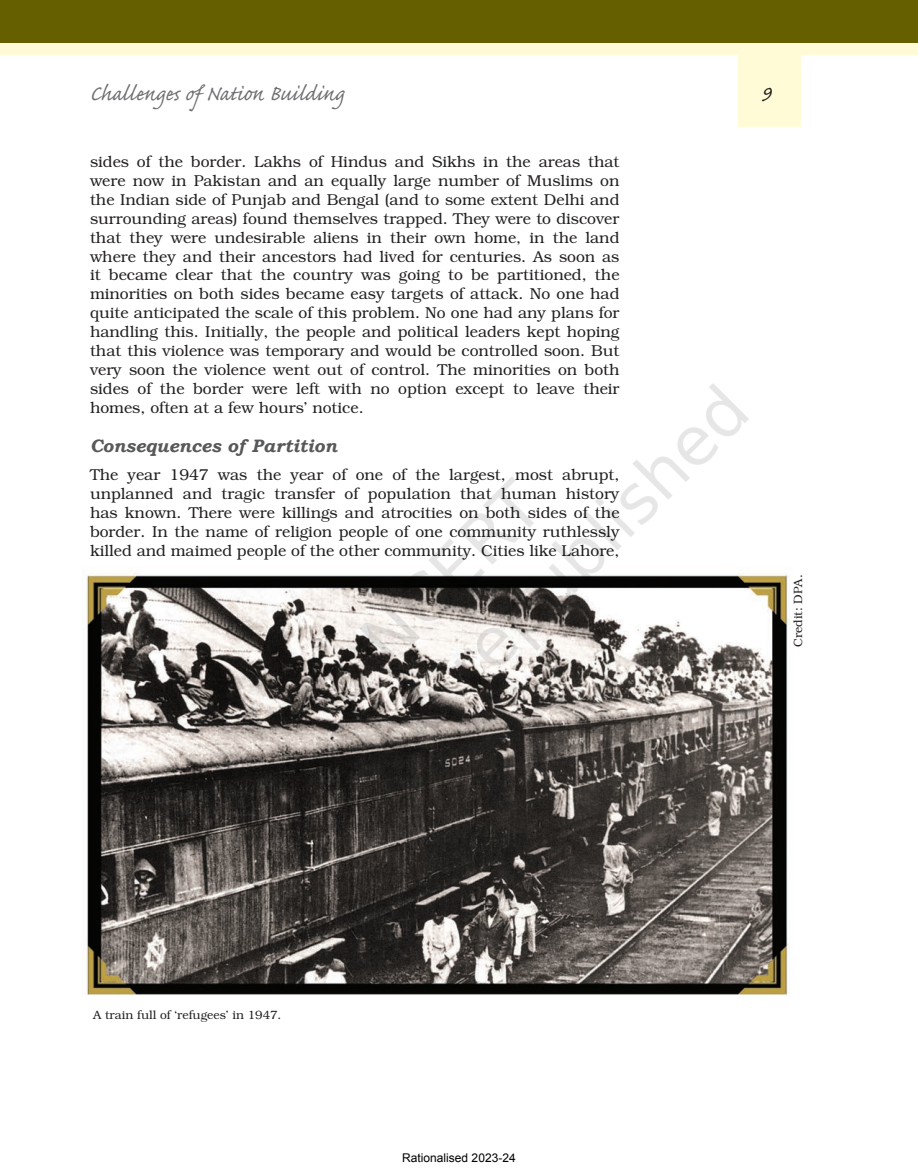
<style>
.page{position:relative;width:918px;height:1173px;background:#fff}
.page>*{position:absolute;margin:0;border:0;box-sizing:border-box;transform-origin:0 0}
.t1{font:27px "Caflisch Script Pro";color:#6c6d70}
.t2{font:27px "Caflisch Script Pro";color:#231f20}
.t3{font:italic 700 18px "Bookman Old Style";color:#57585a}
.t4{font:300 15.75px/18.9px "Bookman";color:#231f20;text-align:justify}
.t5{font:300 12px "Bookman";color:#231f20}
.t6{font:12px "Arial";color:#000}
</style>
<div class="page">
<div style="left:0;top:31px;width:918px;height:24px;background:#fffbd6"></div>
<div style="left:0;top:0;width:918px;height:43px;background:#655f00"></div>
<img style="left:82px;top:55px;width:719px;height:940px">
<img style="left:132px;top:315px;width:633px;height:633px">
<h1 class="t1" style="left:90px;top:80px;width:256px">Challenges of Nation Building</h1>
<h1 class="t2" style="left:761px;top:80px;width:12px">9</h1>
<p class="t4" style="left:90px;top:152px;width:531px">sides of the border. Lakhs of Hindus and Sikhs in the areas that were now in Pakistan and an equally large number of Muslims on the Indian side of Punjab and Bengal (and to some extent Delhi and surrounding areas) found themselves trapped. They were to discover that they were undesirable aliens in their own home, in the land where they and their ancestors had lived for centuries. As soon as it became clear that the country was going to be partitioned, the minorities on both sides became easy targets of attack. No one had quite anticipated the scale of this problem. No one had any plans for handling this. Initially, the people and political leaders kept hoping that this violence was temporary and would be controlled soon. But very soon the violence went out of control. The minorities on both sides of the border were left with no option except to leave their homes, often at a few hours’ notice.</p>
<p class="t3" style="left:90px;top:433px;width:248px">Consequences of partition</p>
<p class="t4" style="left:90px;top:465px;width:531px">The year 1947 was the year of one of the largest, most abrupt, unplanned and tragic transfer of population that human history has known. There were killings and atrocities on both sides of the border. In the name of religion people of one community ruthlessly killed and maimed people of the other community. Cities like Lahore,</p>
<p class="t5" style="left:791px;top:647px;width:74px;rotate:-90deg">Credit: DPA.</p>
<p class="t5" style="left:93px;top:1008px;width:190px">A train full of ‘refugees’ in 1947.</p>
<p class="t6" style="left:402px;top:1150px;width:115px">Rationalised 2023-24</p>
</div>
